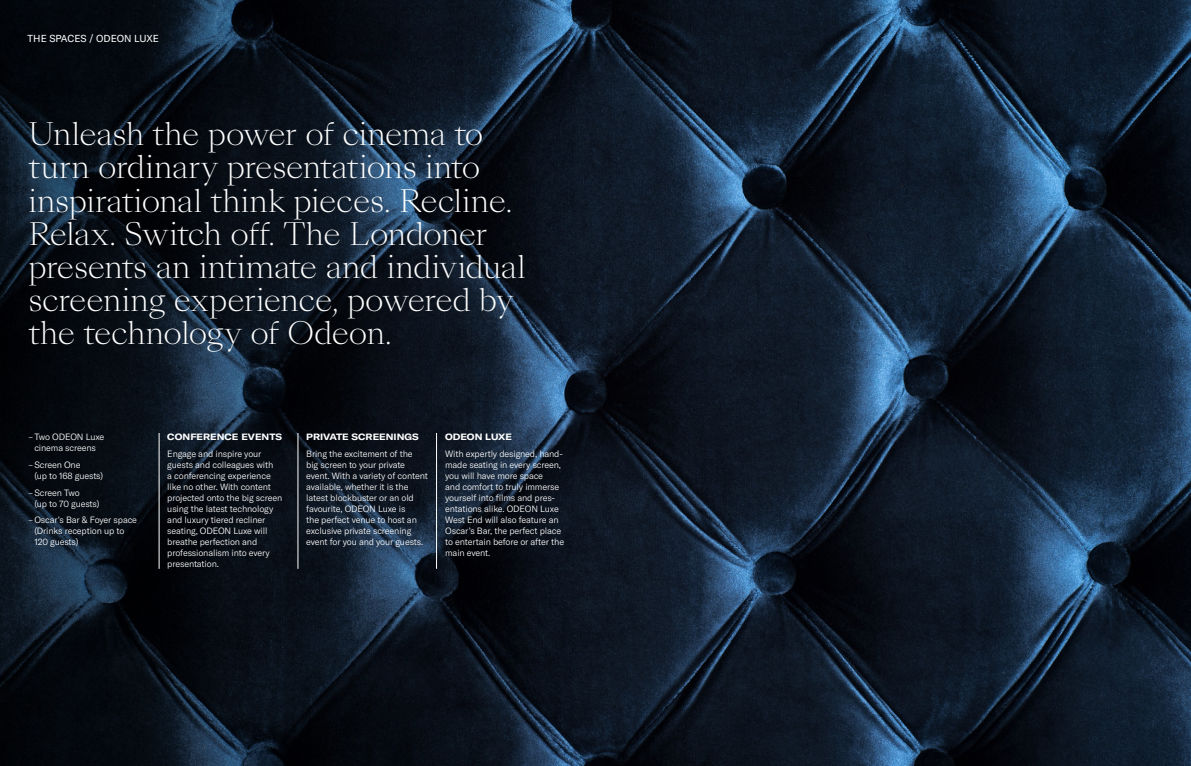
<style>
.page{position:relative;width:1191px;height:766px;background:#fff}
.page>*{position:absolute;margin:0;border:0;box-sizing:border-box;transform-origin:0 0}
.t1{font:300 30px/33px "Sang Bleu Kingdom";letter-spacing:-.02em;color:#fff}
.t2{font:10px "GT America";color:#fff}
.t3{font:300 9px/11px "GT America";letter-spacing:-.015em;color:#fff}
.t4{font:700 expanded 9px "GT America";color:#fff}
</style>
<div class="page">
<img style="left:574px;top:0;width:617px;height:765px">
<svg style="left:0;top:0;width:574px;height:765px;background:#0c1520"></svg>
<hr style="left:298px;top:433px;width:1px;height:135px;background:#fff">
<hr style="left:159px;top:433px;width:1px;height:135px;background:#fff">
<hr style="left:436px;top:433px;width:1px;height:135px;background:#fff">
<p class="t2" style="left:28px;top:33px;width:133px">THE SPACES / ODEON LUXE</p>
<h1 class="t1" style="left:28px;top:119px;width:499px">Unleash the power of cinema to turn ordinary presentations into inspirational think pieces. Recline.<br>Relax. Switch off. The Londoner presents an intimate and individual screening experience, powered by the technology of Odeon.</h1>
<p class="t3" style="left:28px;top:431px;width:77px;text-align:center">– Two ODEON Luxe cinema screens</p>
<p class="t3" style="left:34px;top:459px;width:70px;text-indent:-6px">– Screen One<br>(up to 168 guests)</p>
<p class="t3" style="left:34px;top:487px;width:67px;text-indent:-6px">– Screen Two<br>(up to 70 guests)</p>
<p class="t3" style="left:34px;top:514px;width:104px;text-indent:-6px">– Oscar’s Bar &amp; Foyer space (Drinks reception up to<br>120 guests)</p>
<p class="t4" style="left:167px;top:431px;width:116px">CONFERENCE EVENTS</p>
<p class="t3" style="left:167px;top:448px;width:116px">Engage and inspire your guests and colleagues with<br>a conferencing experience like no other. With content projected onto the big screen using the latest technology and luxury tiered recliner seating, ODEON Luxe will breathe perfection and professionalism into every presentation.</p>
<p class="t4" style="left:306px;top:431px;width:114px">PRIVATE SCREENINGS</p>
<p class="t3" style="left:306px;top:448px;width:123px">Bring the excitement of the<br>big screen to your private event. With a variety of content available, whether it is the latest blockbuster or an old favourite, ODEON Luxe is<br>the perfect venue to host an exclusive private screening event for you and your guests.</p>
<p class="t4" style="left:445px;top:431px;width:68px">ODEON LUXE</p>
<p class="t3" style="left:445px;top:448px;width:120px">With expertly designed, hand&shy;made seating in every screen, you will have more space<br>and comfort to truly immerse yourself into films and pres&shy;entations alike. ODEON Luxe<br>West End will also feature an<br>Oscar’s Bar, the perfect place to entertain before or after the main event.</p>
</div>
